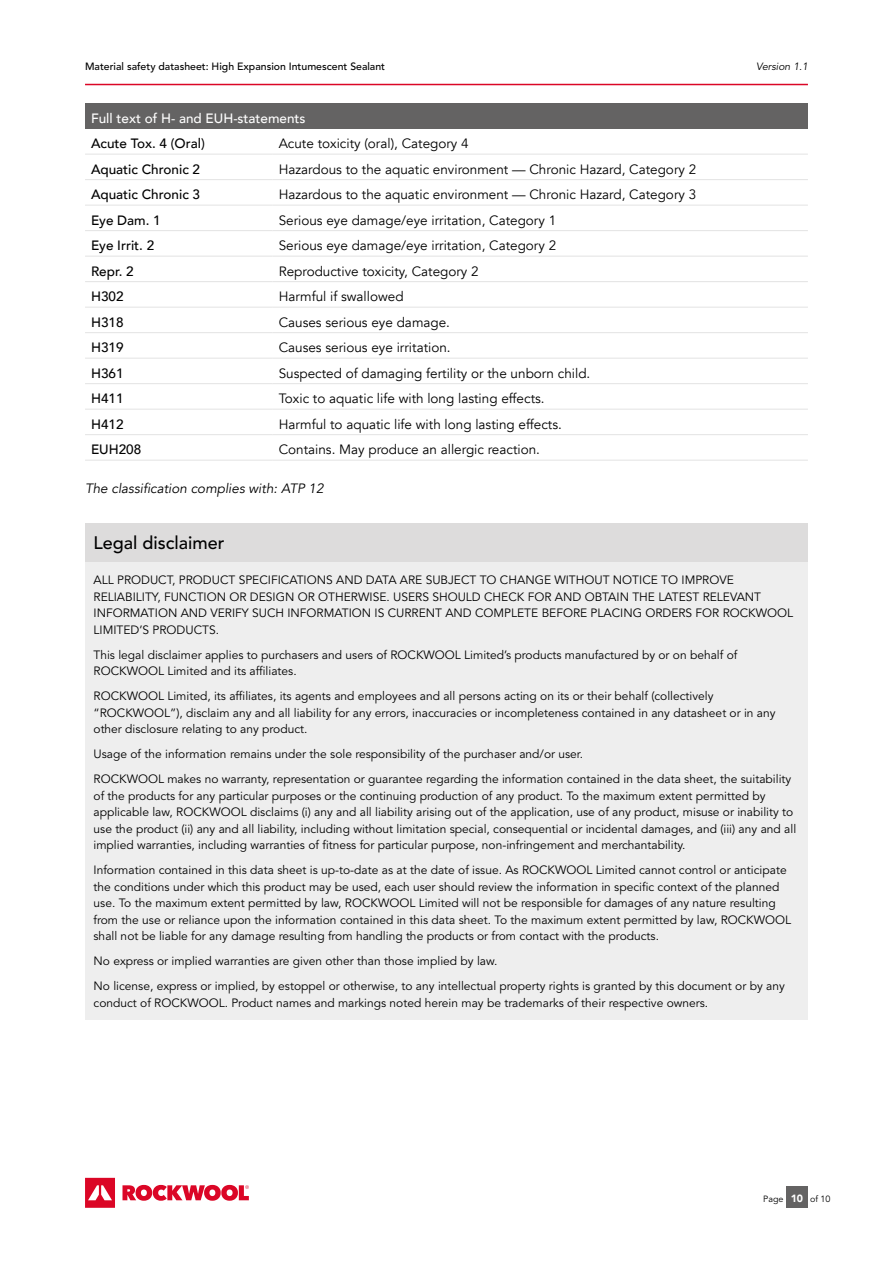
<style>
.page{position:relative;width:893px;height:1263px;background:#fff}
.page>*{position:absolute;margin:0;border:0;box-sizing:border-box;transform-origin:0 0}
.t1{font:500 18px "Avenir LT Std";color:#000}
.t2{font:13.5px "Avenir";color:#000}
.t3{font:500 13.5px "Avenir";color:#000}
.t4{font:italic 13.5px "Avenir";color:#000}
.t5{font:500 13.5px "Avenir";color:#fff}
.t6{font:12px/16.5px "Avenir LT Std";color:#000}
.t7{font:500 10.5px "Avenir LT Std";color:#000}
.t8{font:italic 10.5px "Avenir LT Std";color:#000}
.t9{font:9px "Avenir LT Std";color:#000}
.s1{font-family:"Avenir";font-weight:900;font-size:10.5px;color:#fff}
</style>
<div class="page">
<svg style="left:85px;top:1178px;width:30px;height:30px"></svg>
<svg style="left:122px;top:1185px;width:127px;height:16px"></svg>
<div style="left:786px;top:1186px;width:21px;height:22px;background:#646363"></div>
<hr style="left:85px;top:84px;width:723px;height:1px;background:#db0626">
<div style="left:85px;top:103px;width:723px;height:26px;background:#646363"></div>
<hr style="left:85px;top:154px;width:188px;height:1px;background:#e3e3e3">
<hr style="left:273px;top:154px;width:535px;height:1px;background:#e3e3e3">
<hr style="left:85px;top:179px;width:188px;height:1px;background:#e3e3e3">
<hr style="left:273px;top:179px;width:535px;height:1px;background:#e3e3e3">
<hr style="left:85px;top:205px;width:188px;height:1px;background:#e3e3e3">
<hr style="left:273px;top:205px;width:535px;height:1px;background:#e3e3e3">
<hr style="left:85px;top:230px;width:188px;height:1px;background:#e3e3e3">
<hr style="left:273px;top:230px;width:535px;height:1px;background:#e3e3e3">
<hr style="left:85px;top:256px;width:188px;height:1px;background:#e3e3e3">
<hr style="left:273px;top:256px;width:535px;height:1px;background:#e3e3e3">
<hr style="left:85px;top:281px;width:188px;height:1px;background:#e3e3e3">
<hr style="left:273px;top:281px;width:535px;height:1px;background:#e3e3e3">
<hr style="left:85px;top:307px;width:188px;height:1px;background:#e3e3e3">
<hr style="left:273px;top:307px;width:535px;height:1px;background:#e3e3e3">
<hr style="left:85px;top:332px;width:188px;height:1px;background:#e3e3e3">
<hr style="left:273px;top:332px;width:535px;height:1px;background:#e3e3e3">
<hr style="left:85px;top:358px;width:188px;height:1px;background:#e3e3e3">
<hr style="left:273px;top:358px;width:535px;height:1px;background:#e3e3e3">
<hr style="left:85px;top:383px;width:188px;height:1px;background:#e3e3e3">
<hr style="left:273px;top:383px;width:535px;height:1px;background:#e3e3e3">
<hr style="left:85px;top:409px;width:188px;height:1px;background:#e3e3e3">
<hr style="left:273px;top:409px;width:535px;height:1px;background:#e3e3e3">
<hr style="left:85px;top:434px;width:188px;height:1px;background:#e3e3e3">
<hr style="left:273px;top:434px;width:535px;height:1px;background:#e3e3e3">
<hr style="left:85px;top:460px;width:188px;height:1px;background:#e3e3e3">
<hr style="left:273px;top:460px;width:535px;height:1px;background:#e3e3e3">
<div style="left:85px;top:523px;width:723px;height:39px;background:#dddcdc"></div>
<div style="left:85px;top:562px;width:723px;height:457px;background:#eee"></div>
<p class="t7" style="left:85px;top:60px;width:302px">Material safety datasheet: High Expansion Intumescent Sealant</p>
<p class="t8" style="left:756px;top:60px;width:53px">Version 1.1</p>
<p class="t5" style="left:91px;top:106px;width:216px">Full text of H- and EUH-statements</p>
<p class="t3" style="left:91px;top:132px;width:115px">Acute Tox. 4 (Oral)</p>
<p class="t2" style="left:279px;top:135px;width:191px">Acute toxicity (oral), Category 4</p>
<p class="t3" style="left:91px;top:157px;width:111px">Aquatic Chronic 2</p>
<p class="t2" style="left:279px;top:161px;width:419px">Hazardous to the aquatic environment — Chronic Hazard, Category 2</p>
<p class="t3" style="left:91px;top:183px;width:111px">Aquatic Chronic 3</p>
<p class="t2" style="left:279px;top:186px;width:419px">Hazardous to the aquatic environment — Chronic Hazard, Category 3</p>
<p class="t3" style="left:91px;top:208px;width:71px">Eye Dam. 1</p>
<p class="t2" style="left:279px;top:212px;width:279px">Serious eye damage/eye irritation, Category 1</p>
<p class="t3" style="left:91px;top:234px;width:65px">Eye Irrit. 2</p>
<p class="t2" style="left:279px;top:237px;width:279px">Serious eye damage/eye irritation, Category 2</p>
<p class="t3" style="left:91px;top:259px;width:44px">Repr. 2</p>
<p class="t2" style="left:279px;top:263px;width:201px">Reproductive toxicity, Category 2</p>
<p class="t3" style="left:91px;top:285px;width:34px">H302</p>
<p class="t2" style="left:279px;top:288px;width:126px">Harmful if swallowed</p>
<p class="t3" style="left:91px;top:310px;width:34px">H318</p>
<p class="t2" style="left:279px;top:314px;width:173px">Causes serious eye damage.</p>
<p class="t3" style="left:91px;top:336px;width:34px">H319</p>
<p class="t2" style="left:279px;top:339px;width:173px">Causes serious eye irritation.</p>
<p class="t3" style="left:91px;top:361px;width:34px">H361</p>
<p class="t2" style="left:279px;top:365px;width:313px">Suspected of damaging fertility or the unborn child.</p>
<p class="t3" style="left:91px;top:387px;width:34px">H411</p>
<p class="t2" style="left:279px;top:390px;width:267px">Toxic to aquatic life with long lasting effects.</p>
<p class="t3" style="left:91px;top:412px;width:34px">H412</p>
<p class="t2" style="left:279px;top:416px;width:285px">Harmful to aquatic life with long lasting effects.</p>
<p class="t3" style="left:91px;top:438px;width:52px">EUH208</p>
<p class="t2" style="left:279px;top:441px;width:263px">Contains. May produce an allergic reaction.</p>
<p class="t4" style="left:85px;top:480px;width:240px">The classification complies with: ATP 12</p>
<h1 class="t1" style="left:94px;top:533px;width:132px">Legal disclaimer</h1>
<p class="t6" style="left:94px;top:572px;width:701px">ALL PRODUCT, PRODUCT SPECIFICATIONS AND DATA ARE SUBJECT TO CHANGE WITHOUT NOTICE TO IMPROVE RELIABILITY, FUNCTION OR DESIGN OR OTHERWISE. USERS SHOULD CHECK FOR AND OBTAIN THE LATEST RELEVANT INFORMATION AND VERIFY SUCH INFORMATION IS CURRENT AND COMPLETE BEFORE PLACING ORDERS FOR ROCKWOOL LIMITED’S PRODUCTS.</p>
<p class="t6" style="left:94px;top:646px;width:645px">This legal disclaimer applies to purchasers and users of ROCKWOOL Limited’s products manufactured by or on behalf of<br>ROCKWOOL Limited and its affiliates.</p>
<p class="t6" style="left:94px;top:688px;width:684px">ROCKWOOL Limited, its affiliates, its agents and employees and all persons acting on its or their behalf (collectively “ROCKWOOL”), disclaim any and all liability for any errors, inaccuracies or incompleteness contained in any datasheet or in any other disclosure relating to any product.</p>
<p class="t6" style="left:94px;top:742px;width:699px;line-height:25px">Usage of the information remains under the sole responsibility of the purchaser and/or user.<br>ROCKWOOL makes no warranty, representation or guarantee regarding the information contained in the data sheet, the suitability</p>
<p class="t6" style="left:94px;top:787px;width:704px">of the products for any particular purposes or the continuing production of any product. To the maximum extent permitted by applicable law, ROCKWOOL disclaims (i) any and all liability arising out of the application, use of any product, misuse or inability to use the product (ii) any and all liability, including without limitation special, consequential or incidental damages, and (iii) any and all implied warranties, including warranties of fitness for particular purpose, non-infringement and merchantability.</p>
<p class="t6" style="left:94px;top:862px;width:699px">Information contained in this data sheet is up-to-date as at the date of issue. As ROCKWOOL Limited cannot control or anticipate the conditions under which this product may be used, each user should review the information in specific context of the planned use. To the maximum extent permitted by law, ROCKWOOL Limited will not be responsible for damages of any nature resulting from the use or reliance upon the information contained in this data sheet. To the maximum extent permitted by law, ROCKWOOL shall not be liable for any damage resulting from handling the products or from contact with the products.</p>
<p class="t6" style="left:94px;top:949px;width:693px;line-height:25px">No express or implied warranties are given other than those implied by law.<br>No license, express or implied, by estoppel or otherwise, to any intellectual property rights is granted by this document or by any</p>
<p class="t6" style="left:94px;top:994px;width:616px">conduct of ROCKWOOL. Product names and markings noted herein may be trademarks of their respective owners.</p>
<p class="t9" style="left:763px;top:1194px;width:41px">Page <span class="s1">10</span></p>
<p class="t9" style="left:810px;top:1194px;width:22px">of 10</p>
</div>
